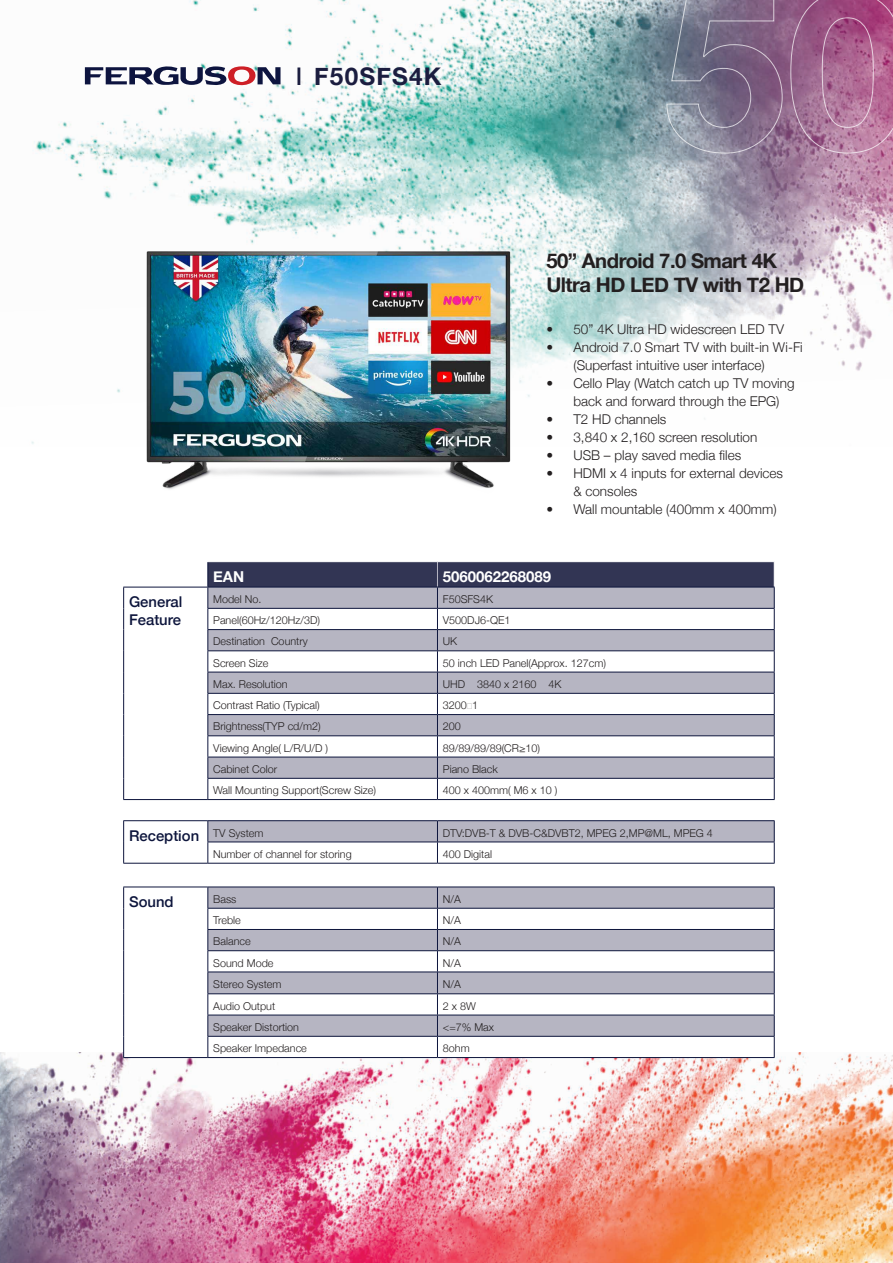
<style>
.page{position:relative;width:893px;height:1263px;background:#fff}
.page>*{position:absolute;margin:0;border:0;box-sizing:border-box;transform-origin:0 0}
.t1{font:700 24.3px "Helvetica Neue";letter-spacing:.05em;color:#1b1d3f}
.t2{font:700 20.25px/24px "Helvetica Neue";letter-spacing:-.025em;color:#231f20}
.t3{font:700 15px "Helvetica Neue";color:#fff}
.t4{font:500 14.85px "Helvetica Neue";color:#0d153c}
.t5{font:300 13.5px/18px "Helvetica Neue";color:#231f20}
.t6{font:300 10.8px "Helvetica Neue";color:#231f20}
.s1{font-weight:500}
</style>
<div class="page">
<img style="left:31px;top:0;width:862px;height:444px">
<img style="left:0;top:1052px;width:893px;height:211px">
<img style="left:105px;top:238px;width:448px;height:251px">
<hr style="left:123px;top:587px;width:85px;height:1px;background:#0d153c">
<svg style="left:123px;top:586px;width:1px;height:213px"></svg>
<hr style="left:123px;top:799px;width:85px;height:1px;background:#0d153c">
<svg style="left:207px;top:562px;width:568px;height:237px"></svg>
<hr style="left:208px;top:799px;width:229px;height:1px;background:#0d153c">
<hr style="left:437px;top:799px;width:338px;height:1px;background:#0d153c">
<svg style="left:666px;top:0;width:117px;height:154px;background:#80748d"></svg>
<svg style="left:790px;top:0;width:103px;height:154px;background:#a96992"></svg>
<hr style="left:123px;top:820px;width:85px;height:1px;background:#0d153c">
<hr style="left:123px;top:863px;width:85px;height:1px;background:#0d153c">
<hr style="left:208px;top:820px;width:229px;height:1px;background:#0d153c">
<hr style="left:437px;top:820px;width:338px;height:1px;background:#0d153c">
<svg style="left:123px;top:821px;width:652px;height:42px"></svg>
<hr style="left:208px;top:863px;width:229px;height:1px;background:#0d153c">
<hr style="left:437px;top:863px;width:338px;height:1px;background:#0d153c">
<svg style="left:124px;top:888px;width:650px;height:169px"></svg>
<svg style="left:208px;top:888px;width:566px;height:148px;fill:#b6b5c2"></svg>
<hr style="left:123px;top:887px;width:85px;height:1px;background:#0d153c">
<svg style="left:123px;top:887px;width:1px;height:170px"></svg>
<hr style="left:123px;top:1057px;width:85px;height:1px;background:#0d153c">
<hr style="left:208px;top:887px;width:229px;height:1px;background:#0d153c">
<hr style="left:437px;top:887px;width:338px;height:1px;background:#0d153c">
<hr style="left:207px;top:908px;width:230px;height:1px;background:#0d153c">
<hr style="left:437px;top:908px;width:338px;height:1px;background:#0d153c">
<hr style="left:207px;top:929px;width:230px;height:1px;background:#0d153c">
<hr style="left:437px;top:929px;width:338px;height:1px;background:#0d153c">
<hr style="left:207px;top:950px;width:230px;height:1px;background:#0d153c">
<hr style="left:437px;top:950px;width:338px;height:1px;background:#0d153c">
<hr style="left:207px;top:972px;width:230px;height:1px;background:#0d153c">
<hr style="left:437px;top:972px;width:338px;height:1px;background:#0d153c">
<hr style="left:207px;top:993px;width:230px;height:1px;background:#0d153c">
<hr style="left:437px;top:993px;width:338px;height:1px;background:#0d153c">
<hr style="left:207px;top:1015px;width:230px;height:1px;background:#0d153c">
<hr style="left:437px;top:1015px;width:338px;height:1px;background:#0d153c">
<hr style="left:207px;top:1036px;width:230px;height:1px;background:#0d153c">
<svg style="left:207px;top:887px;width:1px;height:170px"></svg>
<hr style="left:437px;top:1036px;width:338px;height:1px;background:#0d153c">
<svg style="left:437px;top:887px;width:1px;height:170px"></svg>
<svg style="left:774px;top:887px;width:1px;height:170px"></svg>
<hr style="left:208px;top:1057px;width:229px;height:1px;background:#0d153c">
<hr style="left:437px;top:1057px;width:338px;height:1px;background:#0d153c">
<svg style="left:85px;top:65px;width:196px;height:21px"></svg>
<p class="t1" style="left:296px;top:57px;width:147px"><span class="s1">l</span> F50SFS4K</p>
<p class="t2" style="left:546px;top:249px;width:259px">50” Android 7.0 Smart 4K<br>Ultra HD LED TV with T2 HD</p>
<p class="t5" style="left:546px;top:319px;width:239px">• 50” 4K Ultra HD widescreen LED TV</p>
<p class="t5" style="left:573px;top:337px;width:231px;text-indent:-27px">• Android 7.0 Smart TV with built-in Wi-Fi (Superfast intuitive user interface)</p>
<p class="t5" style="left:573px;top:373px;width:223px;text-indent:-27px">• Cello Play (Watch catch up TV moving back and forward through the EPG)</p>
<p class="t5" style="left:546px;top:409px;width:122px">• T2 HD channels</p>
<p class="t5" style="left:546px;top:427px;width:212px">• 3,840 x 2,160 screen resolution</p>
<p class="t5" style="left:546px;top:445px;width:196px">• USB – play saved media files</p>
<p class="t5" style="left:573px;top:463px;width:211px;text-indent:-27px">• HDMI x 4 inputs for external devices &amp; consoles</p>
<p class="t5" style="left:546px;top:499px;width:232px">• Wall mountable (400mm x 400mm)</p>
<p class="t4" style="left:129px;top:590px;width:55px">General</p>
<p class="t4" style="left:129px;top:607px;width:54px">Feature</p>
<p class="t3" style="left:213px;top:565px;width:33px">EAN</p>
<p class="t3" style="left:443px;top:565px;width:110px">5060062268089</p>
<p class="t6" style="left:213px;top:590px;width:50px">Model No.</p>
<p class="t6" style="left:443px;top:590px;width:52px">F50SFS4K</p>
<p class="t6" style="left:213px;top:612px;width:108px">Panel(60Hz/120Hz/3D)</p>
<p class="t6" style="left:443px;top:612px;width:69px">V500DJ6-QE1</p>
<p class="t6" style="left:213px;top:633px;width:96px">Destination Country</p>
<p class="t6" style="left:443px;top:633px;width:16px">UK</p>
<p class="t6" style="left:213px;top:654px;width:57px">Screen Size</p>
<p class="t6" style="left:443px;top:654px;width:165px">50 inch LED Panel(Approx. 127cm)</p>
<p class="t6" style="left:213px;top:675px;width:76px">Max. Resolution</p>
<p class="t6" style="left:443px;top:675px;width:120px">UHD 3840 x 2160 4K</p>
<p class="t6" style="left:213px;top:697px;width:108px">Contrast Ratio (Typical)</p>
<p class="t6" style="left:443px;top:697px;width:37px">3200：1</p>
<p class="t6" style="left:213px;top:718px;width:109px">Brightness(TYP cd/m2)</p>
<p class="t6" style="left:443px;top:718px;width:20px">200</p>
<p class="t6" style="left:213px;top:739px;width:116px">Viewing Angle( L/R/U/D )</p>
<p class="t6" style="left:443px;top:739px;width:99px">89/89/89/89(CR≥10)</p>
<p class="t6" style="left:213px;top:760px;width:66px">Cabinet Color</p>
<p class="t6" style="left:443px;top:760px;width:57px">Piano Black</p>
<p class="t6" style="left:213px;top:781px;width:164px">Wall Mounting Support(Screw Size)</p>
<p class="t6" style="left:443px;top:781px;width:116px">400 x 400mm( M6 x 10 )</p>
<p class="t4" style="left:129px;top:823px;width:72px">Reception</p>
<p class="t6" style="left:213px;top:824px;width:52px">TV System</p>
<p class="t6" style="left:443px;top:824px;width:271px">DTV:DVB-T &amp; DVB-C&amp;DVBT2, MPEG 2,MP@ML, MPEG 4</p>
<p class="t6" style="left:213px;top:845px;width:140px">Number of channel for storing</p>
<p class="t6" style="left:443px;top:845px;width:51px">400 Digital</p>
<p class="t4" style="left:129px;top:890px;width:46px">Sound</p>
<p class="t6" style="left:213px;top:890px;width:25px">Bass</p>
<p class="t6" style="left:443px;top:890px;width:20px">N/A</p>
<p class="t6" style="left:213px;top:911px;width:29px">Treble</p>
<p class="t6" style="left:443px;top:911px;width:20px">N/A</p>
<p class="t6" style="left:213px;top:933px;width:39px">Balance</p>
<p class="t6" style="left:443px;top:933px;width:20px">N/A</p>
<p class="t6" style="left:213px;top:954px;width:62px">Sound Mode</p>
<p class="t6" style="left:443px;top:954px;width:20px">N/A</p>
<p class="t6" style="left:213px;top:975px;width:70px">Stereo System</p>
<p class="t6" style="left:443px;top:975px;width:20px">N/A</p>
<p class="t6" style="left:213px;top:997px;width:64px">Audio Output</p>
<p class="t6" style="left:443px;top:997px;width:35px">2 x 8W</p>
<p class="t6" style="left:213px;top:1018px;width:87px">Speaker Distortion</p>
<p class="t6" style="left:443px;top:1018px;width:53px">&lt;=7% Max</p>
<p class="t6" style="left:213px;top:1039px;width:95px">Speaker Impedance</p>
<p class="t6" style="left:443px;top:1039px;width:28px">8ohm</p>
</div>
